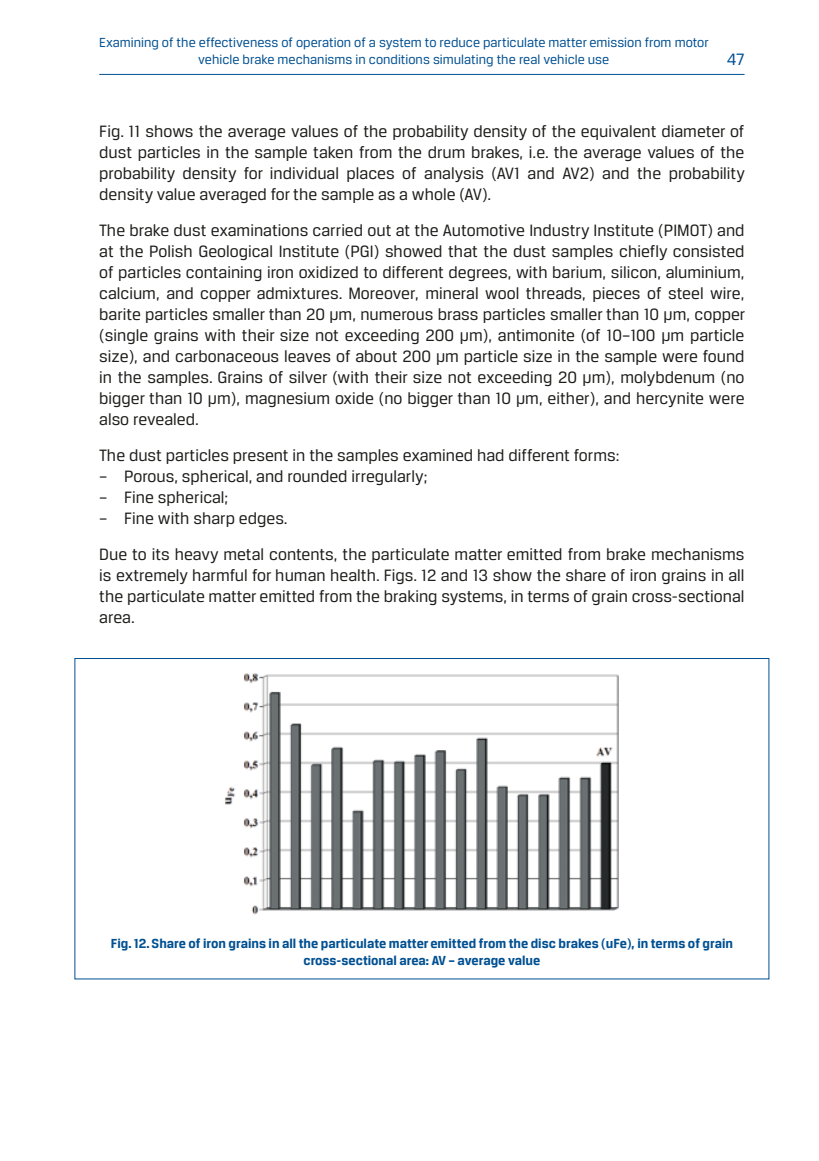
<style>
.page{position:relative;width:819px;height:1161px;background:#fff}
.page>*{position:absolute;margin:0;border:0;box-sizing:border-box;transform-origin:0 0}
.podstawowy_ang{font:17.5px/21px "Breuer Text";color:#1d1d1b;text-align:justify}
.t1{font:17.5px "Breuer Text";color:#005092}
.t2{font:14px/16.8px "Breuer Text";color:#005092;text-align:center}
.podst_ang{font:700 14px/16.8px "Breuer Text";color:#005092;text-align:center}
</style>
<div class="page">
<hr style="left:99px;top:74px;width:645px;height:1px;background:#005092">
<img style="left:224px;top:673px;width:395px;height:242px">
<p class="t2" style="left:99px;top:34px;width:611px">Examining of the effectiveness of operation of a system to reduce particulate matter emission from motor vehicle brake mechanisms in conditions simulating the real vehicle use</p>
<p class="t1" style="left:726px;top:50px;width:19px">47</p>
<p class="podstawowy_ang" style="left:99px;top:121px;width:647px">Fig. 11 shows the average values of the probability density of the equivalent diameter of dust particles in the sample taken from the drum brakes, i.e. the average values of the probability density for individual places of analysis (AV1 and AV2) and the probability density value averaged for the sample as a whole (AV).</p>
<p class="podstawowy_ang" style="left:99px;top:220px;width:647px">The brake dust examinations carried out at the Automotive Industry Institute (PIMOT) and at the Polish Geological Institute (PGI) showed that the dust samples chiefly consisted of particles containing iron oxidized to different degrees, with barium, silicon, aluminium, calcium, and copper admixtures. Moreover, mineral wool threads, pieces of steel wire, barite particles smaller than 20 μm, numerous brass particles smaller than 10 μm, copper (single grains with their size not exceeding 200 μm), antimonite (of 10–100 μm particle size), and carbonaceous leaves of about 200 μm particle size in the sample were found in the samples. Grains of silver (with their size not exceeding 20 μm), molybdenum (no bigger than 10 μm), magnesium oxide (no bigger than 10 μm, either), and hercynite were also revealed.</p>
<p class="podstawowy_ang" style="left:99px;top:445px;width:521px">The dust particles present in the samples examined had different forms:</p>
<p class="podstawowy_ang" style="left:99px;top:466px;width:330px">– Porous, spherical, and rounded irregularly;</p>
<p class="podstawowy_ang" style="left:99px;top:487px;width:131px">– Fine spherical;</p>
<p class="podstawowy_ang" style="left:99px;top:508px;width:190px">– Fine with sharp edges.</p>
<p class="podstawowy_ang" style="left:99px;top:543px;width:646px">Due to its heavy metal contents, the particulate matter emitted from brake mechanisms is extremely harmful for human health. Figs. 12 and 13 show the share of iron grains in all the particulate matter emitted from the braking systems, in terms of grain cross-sectional area.</p>
<p class="podst_ang" style="left:111px;top:934px;width:623px">Fig. 12. Share of iron grains in all the particulate matter emitted from the disc brakes (uFe), in terms of grain cross-sectional area: AV – average value</p>
</div>
